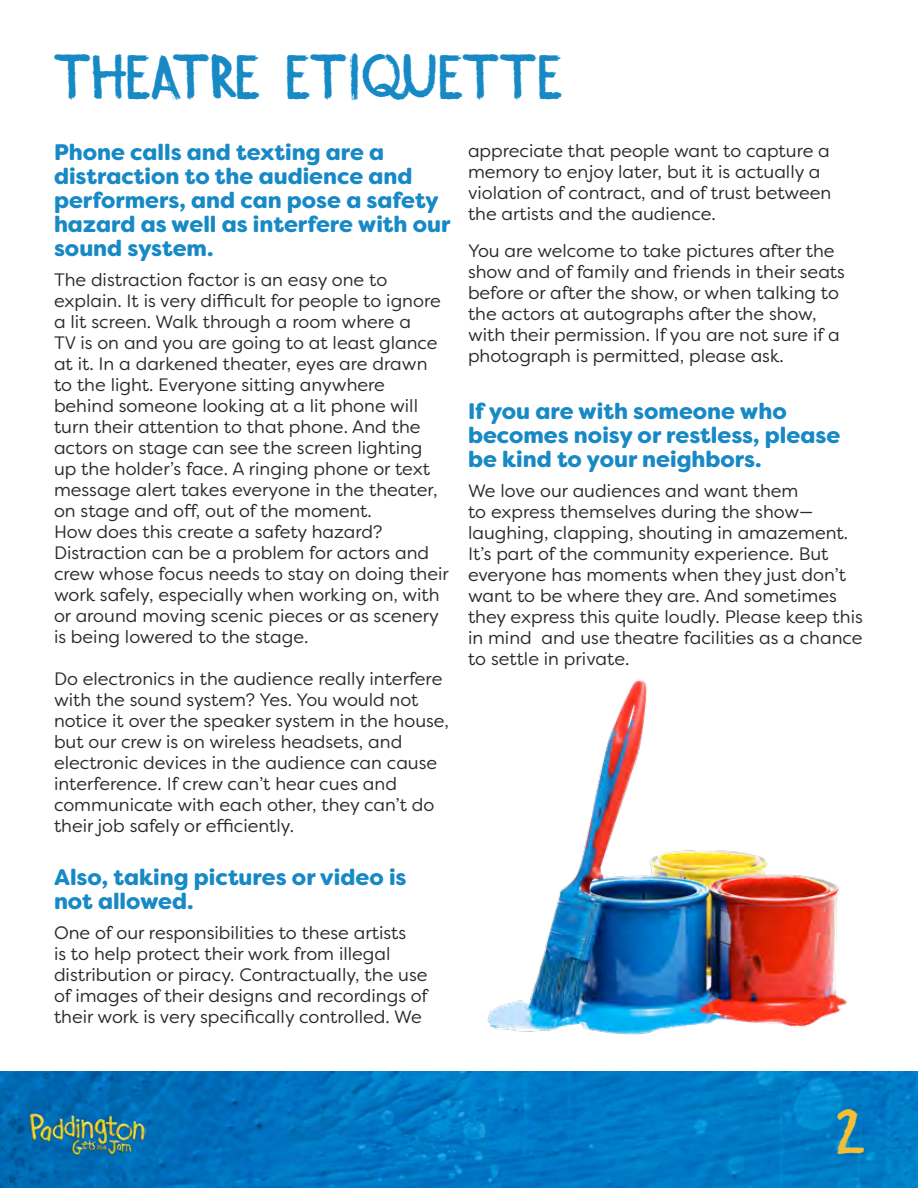
<style>
.page{position:relative;width:918px;height:1188px;background:#fff}
.page>*{position:absolute;margin:0;border:0;box-sizing:border-box;transform-origin:0 0}
.t1{font:45px "Storyboard";color:#1789c5}
.t2{font:45px "Storyboard";color:#f4bf34}
.t3{font:900 22.5px/24px "Filson Soft";color:#1789c5}
.t4{font:18px/21px "Filson Soft";color:#2c2728}
</style>
<div class="page">
<img style="left:0;top:1071px;width:918px;height:117px">
<img style="left:29px;top:1112px;width:117px;height:44px">
<img style="left:487px;top:679px;width:360px;height:356px">
<h1 class="t1" style="left:54px;top:57px;width:510px">THEATRE ETIQUETTE</h1>
<p class="t3" style="left:54px;top:141px;width:398px">Phone calls and texting are a distraction to the audience and performers, and can pose a safety hazard as well as interfere with our sound system.</p>
<p class="t4" style="left:54px;top:269px;width:396px">The distraction factor is an easy one to explain. It is very difficult for people to ignore a lit screen. Walk through a room where a<br>TV is on and you are going to at least glance at it. In a darkened theater, eyes are drawn to the light. Everyone sitting anywhere behind someone looking at a lit phone will turn their attention to that phone. And the actors on stage can see the screen lighting up the holder’s face. A ringing phone or text message alert takes everyone in the theater, on stage and off, out of the moment.<br>How does this create a safety hazard?<br>Distraction can be a problem for actors and crew whose focus needs to stay on doing their work safely, especially when working on, with or around moving scenic pieces or as scenery is being lowered to the stage.</p>
<p class="t4" style="left:54px;top:668px;width:397px">Do electronics in the audience really interfere with the sound system? Yes. You would not notice it over the speaker system in the house, but our crew is on wireless headsets, and electronic devices in the audience can cause interference. If crew can’t hear cues and communicate with each other, they can’t do their job safely or efficiently.</p>
<p class="t3" style="left:54px;top:865px;width:354px">Also, taking pictures or video is not allowed.</p>
<p class="t4" style="left:54px;top:922px;width:376px">One of our responsibilities to these artists<br>is to help protect their work from illegal distribution or piracy. Contractually, the use of images of their designs and recordings of their work is very specifically controlled. We</p>
<p class="t4" style="left:468px;top:140px;width:365px">appreciate that people want to capture a memory to enjoy later, but it is actually a violation of contract, and of trust between the artists and the audience.</p>
<p class="t4" style="left:468px;top:240px;width:378px">You are welcome to take pictures after the show and of family and friends in their seats before or after the show, or when talking to the actors at autographs after the show, with their permission. If you are not sure if a photograph is permitted, please ask.</p>
<p class="t3" style="left:468px;top:399px;width:374px">If you are with someone who becomes noisy or restless, please be kind to your neighbors.</p>
<p class="t4" style="left:468px;top:480px;width:396px">We love our audiences and want them<br>to express themselves during the show— laughing, clapping, shouting in amazement.<br>It’s part of the community experience. But everyone has moments when they just don’t want to be where they are. And sometimes they express this quite loudly. Please keep this in mind and use theatre facilities as a chance to settle in private.</p>
<h1 class="t2" style="left:837px;top:1112px;width:30px">2</h1>
</div>
